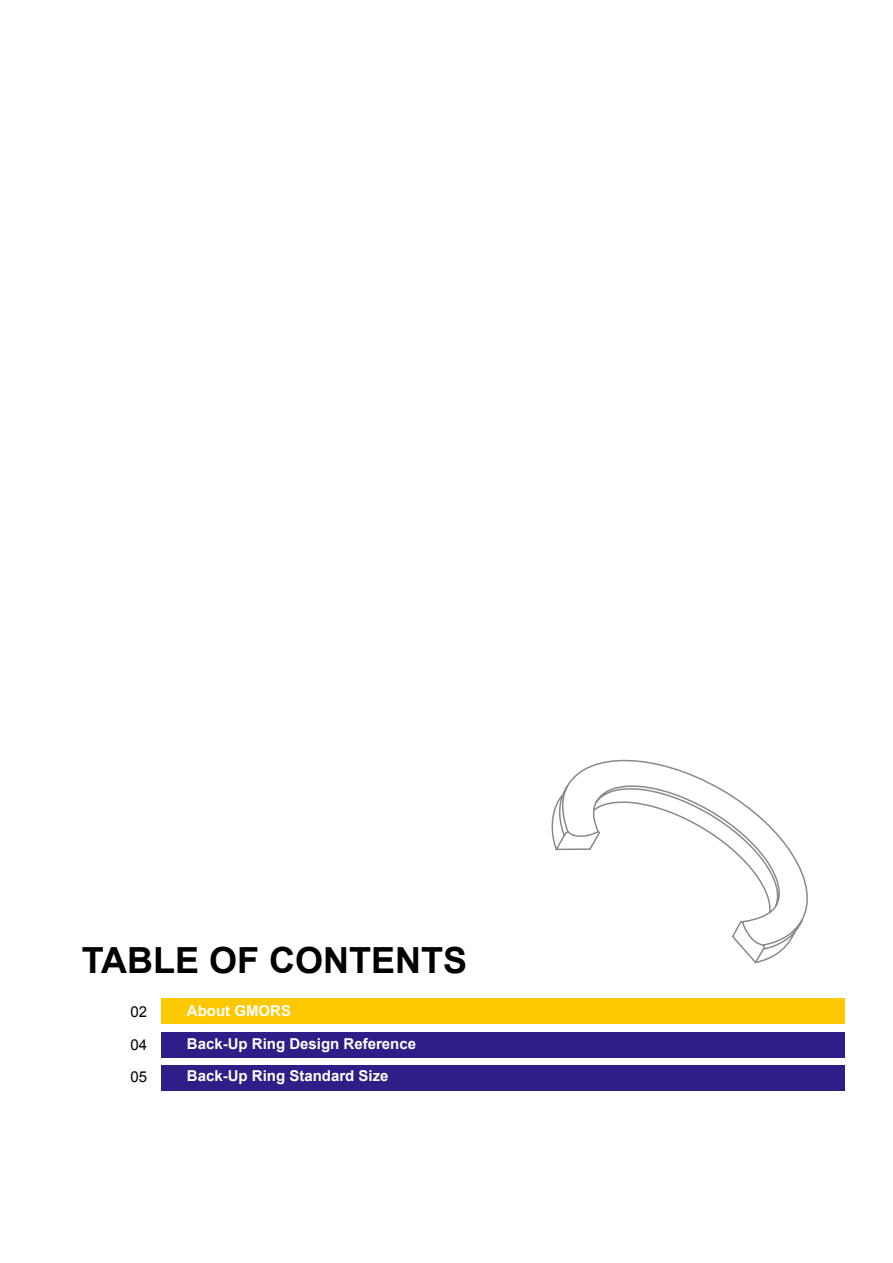
<style>
.page{position:relative;width:893px;height:1263px;background:#fff}
.page>*{position:absolute;margin:0;border:0;box-sizing:border-box;transform-origin:0 0}
.t1{font:700 36px "Arial";color:#000}
.t2{font:700 15px/32.4px "Arial";color:#fff}
.t3{font:15px/32.4px "Arial";color:#000;text-align:justify}
</style>
<div class="page">
<div style="left:162px;top:998px;width:683px;height:25px;background:#fcc800"></div>
<div style="left:162px;top:1032px;width:683px;height:26px;background:#2d1f87"></div>
<div style="left:162px;top:1065px;width:683px;height:25px;background:#2d1f87"></div>
<svg style="left:551px;top:759px;width:257px;height:205px"></svg>
<h1 class="t1" style="left:82px;top:935px;width:387px">TABLE OF CONTENTS</h1>
<p class="t2" style="left:187px;top:995px;width:231px">About GMORS<br>Back-Up Ring Design Reference<br>Back-Up Ring Standard Size</p>
<p class="t3" style="left:130px;top:996px;width:18px">02<br>04<br>05</p>
</div>
